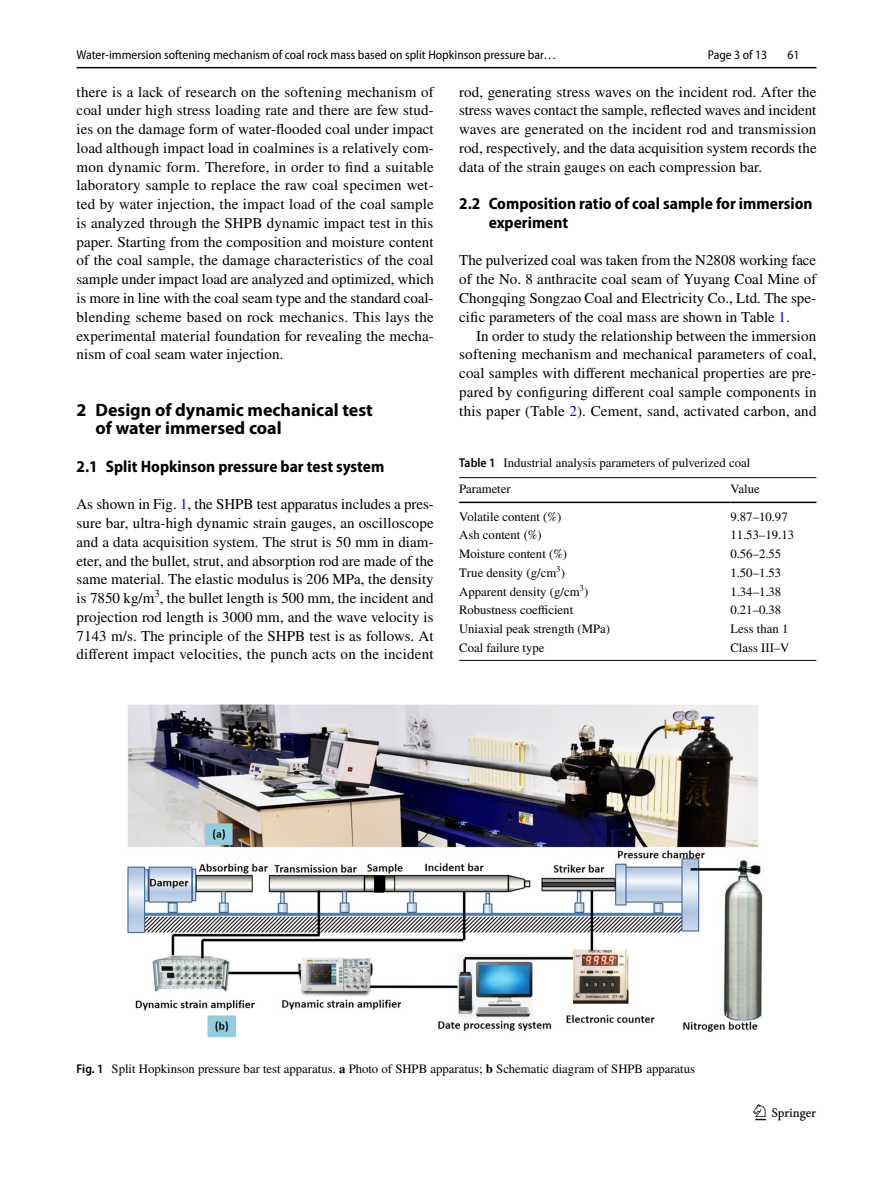
<style>
.page{position:relative;width:893px;height:1187px;background:#fff}
.page>*{position:absolute;margin:0;border:0;box-sizing:border-box;transform-origin:0 0}
.t1{font:22.5px "Springnew Regular 3";color:#000}
.t2{font:700 18px/18.8px "Myriad Pro";color:#000}
.t3{font:700 semi-condensed 16.5px/18.8px "Myriad Pro";color:#000}
.t4{font:15px/18.8px "STIX";letter-spacing:.005em;color:#000;text-align:justify}
.t5{font:12.75px/25.5px "STIX";color:#000}
.t6{font:12.75px "Myriad Pro Semi Cn 3";color:#000}
.t7{font:semi-condensed 12.75px "Myriad Pro";color:#000}
.s1{color:#00f}
.s2{font-family:"Myriad Pro";font-weight:600;font-stretch:semi-condensed}
.s3{font-weight:700}
</style>
<div class="page">
<hr style="left:77px;top:67px;width:739px;height:1px;background:#000">
<img style="left:128px;top:704px;width:635px;height:333px">
<hr style="left:459px;top:477px;width:271px;height:1px;background:#000">
<hr style="left:459px;top:501px;width:271px;height:2px;background:#000">
<hr style="left:730px;top:477px;width:86px;height:1px;background:#000">
<hr style="left:730px;top:501px;width:86px;height:2px;background:#000">
<hr style="left:459px;top:660px;width:271px;height:1px;background:#000">
<hr style="left:730px;top:660px;width:86px;height:1px;background:#000">
<p class="t6" style="left:77px;top:48px;width:481px">Water‑immersion softening mechanism of coal rock mass based on split Hopkinson pressure bar…</p>
<p class="t7" style="left:708px;top:48px;width:61px">Page 3 of 13</p>
<p class="t7" style="left:787px;top:48px;width:14px">61</p>
<p class="t4" style="left:77px;top:83px;width:359px">there is a lack of research on the softening mechanism of coal under high stress loading rate and there are few stud&shy;ies on the damage form of water-flooded coal under impact load although impact load in coalmines is a relatively com&shy;mon dynamic form. Therefore, in order to find a suitable laboratory sample to replace the raw coal specimen wet&shy;ted by water injection, the impact load of the coal sample is analyzed through the SHPB dynamic impact test in this paper. Starting from the composition and moisture content of the coal sample, the damage characteristics of the coal sample under impact load are analyzed and optimized, which is more in line with the coal seam type and the standard coal&shy;blending scheme based on rock mechanics. This lays the experimental material foundation for revealing the mecha&shy;nism of coal seam water injection.</p>
<p class="t2" style="left:96px;top:399px;width:279px;text-indent:-19px">2 Design of dynamic mechanical test of water immersed coal</p>
<p class="t3" style="left:77px;top:457px;width:309px">2.1 Split Hopkinson pressure bar test system</p>
<p class="t4" style="left:77px;top:496px;width:359px">As shown in Fig. <span class="s1">1</span>, the SHPB test apparatus includes a pres&shy;sure bar, ultra-high dynamic strain gauges, an oscilloscope and a data acquisition system. The strut is 50 mm in diam&shy;eter, and the bullet, strut, and absorption rod are made of the same material. The elastic modulus is 206 MPa, the density is 7850 kg/m<sup>3</sup>, the bullet length is 500 mm, the incident and projection rod length is 3000 mm, and the wave velocity is 7143 m/s. The principle of the SHPB test is as follows. At different impact velocities, the punch acts on the incident</p>
<p class="t4" style="left:459px;top:83px;width:359px">rod, generating stress waves on the incident rod. After the stress waves contact the sample, reflected waves and incident waves are generated on the incident rod and transmission rod, respectively, and the data acquisition system records the data of the strain gauges on each compression bar.</p>
<p class="t3" style="left:489px;top:194px;width:325px;text-indent:-29px">2.2 Composition ratio of coal sample for immersion experiment</p>
<p class="t4" style="left:459px;top:252px;width:359px">The pulverized coal was taken from the N2808 working face of the No. 8 anthracite coal seam of Yuyang Coal Mine of Chongqing Songzao Coal and Electricity Co., Ltd. The spe&shy;cific parameters of the coal mass are shown in Table <span class="s1">1</span>.</p>
<p class="t4" style="left:459px;top:327px;width:359px;text-indent:17px">In order to study the relationship between the immersion softening mechanism and mechanical parameters of coal, coal samples with different mechanical properties are pre&shy;pared by configuring different coal sample components in this paper (Table <span class="s1">2</span>). Cement, sand, activated carbon, and</p>
<p class="t5" style="left:459px;top:451px;width:292px"><span class="s2">Table 1</span> Industrial analysis parameters of pulverized coal<br>Parameter</p>
<p class="t5" style="left:730px;top:476px;width:31px">Value</p>
<p class="t5" style="left:459px;top:504px;width:104px">Volatile content (%)</p>
<p class="t5" style="left:730px;top:504px;width:59px">9.87–10.97</p>
<p class="t5" style="left:459px;top:523px;width:84px">Ash content (%)</p>
<p class="t5" style="left:730px;top:523px;width:65px">11.53–19.13</p>
<p class="t5" style="left:459px;top:542px;width:109px">Moisture content (%)</p>
<p class="t5" style="left:730px;top:542px;width:52px">0.56–2.55</p>
<p class="t5" style="left:459px;top:560px;width:107px">True density (g/cm<sup>3</sup>)</p>
<p class="t5" style="left:730px;top:560px;width:52px">1.50–1.53</p>
<p class="t5" style="left:459px;top:579px;width:131px">Apparent density (g/cm<sup>3</sup>)</p>
<p class="t5" style="left:730px;top:579px;width:52px">1.34–1.38</p>
<p class="t5" style="left:459px;top:598px;width:115px">Robustness coefficient</p>
<p class="t5" style="left:730px;top:598px;width:52px">0.21–0.38</p>
<p class="t5" style="left:459px;top:617px;width:152px">Uniaxial peak strength (MPa)</p>
<p class="t5" style="left:730px;top:617px;width:60px">Less than 1</p>
<p class="t5" style="left:459px;top:635px;width:87px">Coal failure type</p>
<p class="t5" style="left:730px;top:635px;width:61px">Class III–V</p>
<p class="t5" style="left:77px;top:1056px;width:620px"><span class="s2">Fig. 1</span> Split Hopkinson pressure bar test apparatus. <span class="s3">a</span> Photo of SHPB apparatus; <span class="s3">b</span> Schematic diagram of SHPB apparatus</p>
<h1 class="t1" style="left:755px;top:1104px;width:62px">1 3</h1>
</div>
